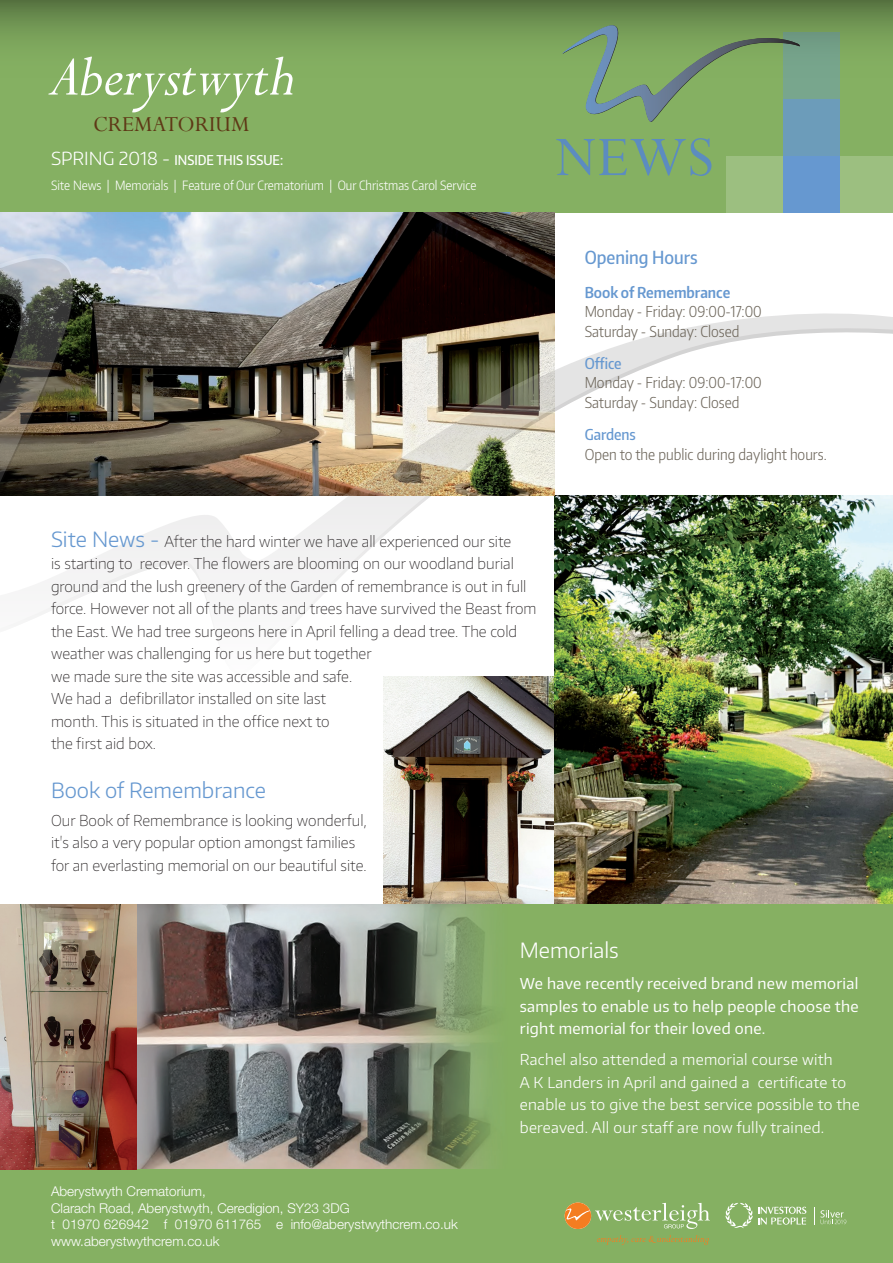
<style>
.page{position:relative;width:893px;height:1263px;background:#fff}
.page>*{position:absolute;margin:0;border:0;box-sizing:border-box;transform-origin:0 0}
.t1{font:italic 63.6px "Perpetua";color:#fff}
.t2{font:63px "Perpetua";color:#5c8cbf}
.t3{font:23.85px "Perpetua";color:#5e3816}
.t4{font:300 21px "Encode Sans";color:#6698d0}
.t5{font:300 21px "Encode Sans";color:#fff}
.t6{font:500 18px "Encode Sans Condensed";color:#6698d0}
.t7{font:100 15px/22.5px "Encode Sans";color:#231f20}
.t8{font:300 15px/22.5px "Encode Sans";letter-spacing:.02em;color:#fff}
.t9{font:300 15px/19.5px "Encode Sans Condensed";color:#6f685d}
.t10{font:15px/22.5px "Encode Sans";letter-spacing:.02em;color:#fff;text-align:justify}
.t11{font:600 15px "Encode Sans Condensed";color:#6698d0}
.t12{font:500 15px "Encode Sans Condensed";color:#6698d0}
.t13{font:300 13.5px/16.5px "Helvetica Neue LT Std";color:#fff}
.t14{font:500 13.5px "Encode Sans Condensed";color:#fff}
.t15{font:300 12.75px "Encode Sans Condensed";color:#fff}
.s1{font-family:"Encode Sans";font-weight:300;font-size:18px}
.s2{font-weight:300;font-size:21px;color:#6698d0}
</style>
<div class="page">
<img style="left:384px;top:677px;width:170px;height:227px">
<img style="left:554px;top:677px;width:339px;height:227px">
<img style="left:136px;top:904px;width:757px;height:265px">
<div style="left:0;top:1169px;width:893px;height:94px;background:#85b062"></div>
<div style="left:0;top:0;width:893px;height:213px;background:#85b062"></div>
<div style="left:783px;top:32px;width:57px;height:67px;background:#77a58c"></div>
<div style="left:840px;top:156px;width:53px;height:57px;background:#9cbf80"></div>
<div style="left:783px;top:156px;width:57px;height:57px;background:#6698d0"></div>
<div style="left:783px;top:99px;width:57px;height:57px;background:#6c9cba"></div>
<div style="left:726px;top:156px;width:57px;height:57px;background:#9cbf80"></div>
<svg style="left:0;top:0;width:893px;height:43px"></svg>
<svg style="left:597px;top:1235px;width:112px;height:10px"></svg>
<svg style="left:565px;top:1202px;width:145px;height:27px"></svg>
<svg style="left:725px;top:1203px;width:82px;height:25px"></svg>
<svg style="left:814px;top:1207px;width:32px;height:17px"></svg>
<svg style="left:561px;top:24px;width:240px;height:98px"></svg>
<img style="left:0;top:213px;width:554px;height:40px">
<img style="left:0;top:253px;width:893px;height:420px">
<img style="left:0;top:904px;width:136px;height:265px">
<h1 class="t1" style="left:50px;top:36px;width:247px">Aberystwyth</h1>
<h3 class="t3" style="left:93px;top:109px;width:158px">CREMATORIUM</h3>
<p class="t14" style="left:51px;top:151px;width:234px"><span class="s1">SPRING 2018 -</span> INSIDE THIS ISSUE:</p>
<p class="t15" style="left:51px;top:177px;width:427px">Site News | Memorials | Feature of Our Crematorium | Our Christmas Carol Service</p>
<h2 class="t2" style="left:555px;top:117px;width:160px">NEWS</h2>
<p class="t6" style="left:585px;top:245px;width:114px">Opening Hours</p>
<p class="t11" style="left:585px;top:282px;width:147px">Book of Remembrance</p>
<p class="t9" style="left:585px;top:301px;width:179px">Monday - Friday: 09:00-17:00<br>Saturday - Sunday: Closed</p>
<p class="t12" style="left:585px;top:353px;width:39px">Office</p>
<p class="t9" style="left:585px;top:373px;width:179px">Monday - Friday: 09:00-17:00<br>Saturday - Sunday: Closed</p>
<p class="t12" style="left:585px;top:425px;width:53px">Gardens</p>
<p class="t9" style="left:585px;top:444px;width:244px">Open to the public during daylight hours.</p>
<p class="t7" style="left:51px;top:529px;width:487px"><span class="s2">Site News -</span> After the hard winter we have all experienced our site<br>is starting to recover. The flowers are blooming on our woodland burial ground and the lush greenery of the Garden of remembrance is out in full force. However not all of the plants and trees have survived the Beast from the East. We had tree surgeons here in April felling a dead tree. The cold weather was challenging for us here but together<br>we made sure the site was accessible and safe.<br>We had a defibrillator installed on site last<br>month. This is situated in the office next to<br>the first aid box.</p>
<h3 class="t4" style="left:51px;top:776px;width:217px">Book of Remembrance</h3>
<p class="t7" style="left:51px;top:808px;width:317px">Our Book of Remembrance is looking wonderful, it's also a very popular option amongst families for an everlasting memorial on our beautiful site.</p>
<p class="t13" style="left:51px;top:1183px;width:408px">Aberystwyth Crematorium,<br>Clarach Road, Aberystwyth, Ceredigion, SY23 3DG<br>t 01970 626942 f 01970 611765 e info@aberystwythcrem.co.uk www.aberystwythcrem.co.uk</p>
<h3 class="t5" style="left:520px;top:936px;width:100px">Memorials</h3>
<p class="t10" style="left:520px;top:972px;width:340px">We have recently received brand new memorial samples to enable us to help people choose the right memorial for their loved one.</p>
<p class="t8" style="left:520px;top:1048px;width:341px">Rachel also attended a memorial course with<br>A K Landers in April and gained a certificate to enable us to give the best service possible to the bereaved. All our staff are now fully trained.</p>
</div>
